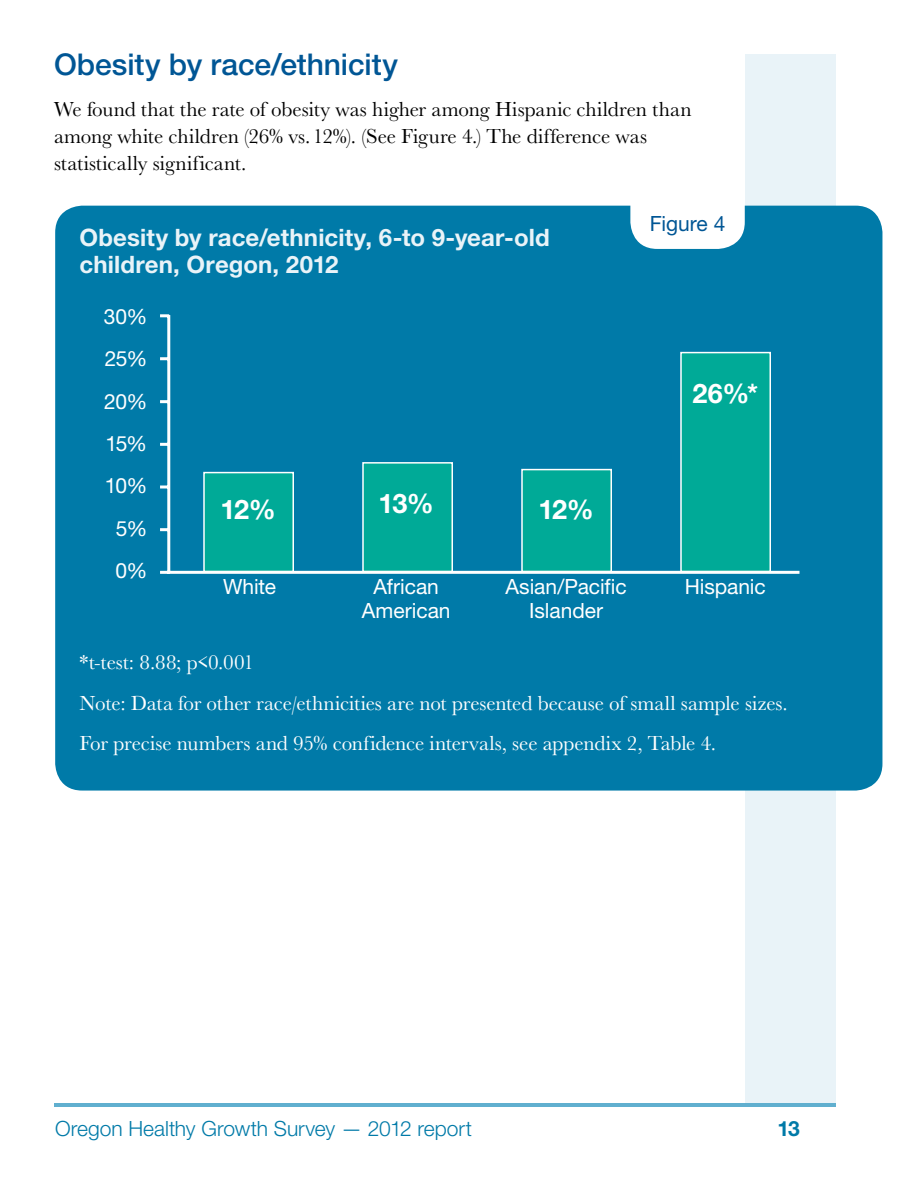
<style>
.page{position:relative;width:918px;height:1188px;background:#fff}
.page>*{position:absolute;margin:0;border:0;box-sizing:border-box;transform-origin:0 0}
.t1{font:500 30px "Helvetica Neue LT Std";letter-spacing:-.005em;color:#005695}
.t2{font:700 27px "Helvetica Neue LT Std";letter-spacing:-.04em;color:#fff}
.t3{font:700 24px/27px "Helvetica Neue LT Std";letter-spacing:.005em;color:#e9f3f8}
.t4{font:21px/40.5px "Baskerville URW";letter-spacing:-.005em;color:#fff}
.t5{font:21px/27px "Baskerville URW";color:#000}
.t6{font:21px/42.3px "Helvetica Neue LT Std";letter-spacing:-.005em;color:#fff;text-align:center}
.t7{font:300 21px "Helvetica Neue LT Std";color:#007aa8}
.t8{font:21px "Helvetica Neue LT Std";letter-spacing:-.005em;color:#005695}
.t9{font:700 21px "Helvetica Neue LT Std";color:#007aa8}
</style>
<div class="page">
<div style="left:745px;top:54px;width:91px;height:1053px;background:#e9f3f8"></div>
<hr style="left:54px;top:1103px;width:782px;height:4px;background:#60afcf">
<div style="left:55px;top:206px;width:827px;height:585px;background:#007aa8;border-radius:27px"></div>
<div style="left:630px;top:168px;width:115px;height:81px;background:#fff;border-radius:27px"></div>
<svg style="left:160px;top:314px;width:640px;height:260px"></svg>
<h1 class="t1" style="left:54px;top:47px;width:345px">Obesity by race/ethnicity</h1>
<p class="t5" style="left:54px;top:96px;width:639px">We found that the rate of obesity was higher among Hispanic children than among white children (26% vs. 12%). (See Figure 4.) The difference was statistically significant.</p>
<p class="t3" style="left:80px;top:223px;width:472px">Obesity by race/ethnicity, 6-to 9-year-old children, Oregon, 2012</p>
<p class="t6" style="left:104px;top:295px;width:45px">30%</p>
<p class="t6" style="left:105px;top:337px;width:44px">25%</p>
<p class="t6" style="left:104px;top:380px;width:45px">20%</p>
<p class="t8" style="left:650px;top:211px;width:77px">Figure 4</p>
<p class="t2" style="left:692px;top:376px;width:67px">26%*</p>
<p class="t6" style="left:105px;top:422px;width:44px">15%<br>10%<br>5%<br>0%</p>
<p class="t2" style="left:220px;top:493px;width:57px">12%</p>
<p class="t2" style="left:379px;top:487px;width:57px">13%</p>
<p class="t2" style="left:538px;top:493px;width:57px">12%</p>
<p class="t6" style="left:223px;top:565px;width:54px">White</p>
<p class="t6" style="left:362px;top:574px;width:90px;line-height:24px">African<br>American</p>
<p class="t6" style="left:506px;top:574px;width:123px;line-height:24px">Asian/Pacific<br>Islander</p>
<p class="t6" style="left:685px;top:565px;width:82px">Hispanic</p>
<p class="t4" style="left:80px;top:643px;width:710px">*t-test: 8.88; p&lt;0.001<br>Note: Data for other race/ethnicities are not presented because of small sample sizes.<br>For precise numbers and 95% confidence intervals, see appendix 2, Table 4.</p>
<p class="t7" style="left:55px;top:1116px;width:418px">Oregon Healthy Growth Survey — 2012 report</p>
<p class="t9" style="left:777px;top:1116px;width:24px">13</p>
</div>
